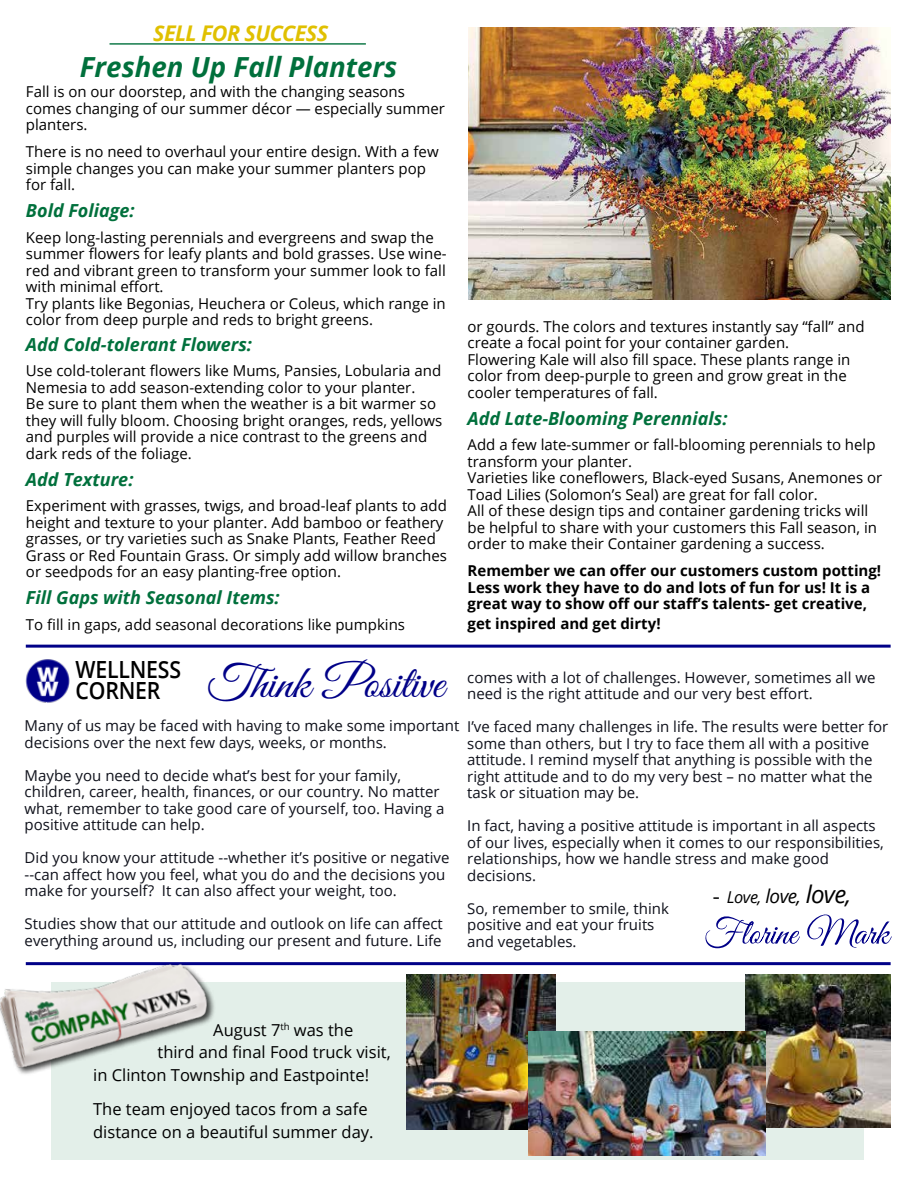
<style>
.page{position:relative;width:918px;height:1188px;background:#fff}
.page>*{position:absolute;margin:0;border:0;box-sizing:border-box;transform-origin:0 0}
.t1{font:46.5px "Great Vibes";color:#000087;scale:1.05 1}
.t2{font:italic 700 27.75px "Open Sans";color:#00703c}
.t3{font:600 23.7px/20.9px "Open Sans";letter-spacing:-.01em;color:#000;scale:.9 1}
.t4{font:italic 700 21.6px "Open Sans";letter-spacing:-.03em;color:#e0c000}
.t5{font:italic 700 18px "Open Sans";color:#00703c}
.t6{font:16.5px/22.5px "Open Sans";color:#000}
.t7{font:italic 16.35px "Open Sans";color:#000}
.t8{font:15px/16.5px "Open Sans";color:#000}
.t9{font:15px/16.5px "Open Sans";color:#0e101a}
.t10{font:700 15px/16.5px "Open Sans";color:#000}
.s1{font-family:"Georgia";font-style:normal;font-size:18.9px}
.s2{font-size:18.9px}
.s3{font-size:24.15px}
</style>
<div class="page">
<div style="left:51px;top:982px;width:812px;height:178px;background:#e3efe9"></div>
<img style="left:468px;top:28px;width:422px;height:272px">
<hr style="left:110px;top:43px;width:256px;height:2px;background:#00703c">
<img style="left:407px;top:974px;width:149px;height:156px">
<hr style="left:26px;top:645px;width:865px;height:3px;background:#000087">
<img style="left:25px;top:659px;width:45px;height:44px">
<svg style="left:705px;top:914px;width:187px;height:34px"></svg>
<hr style="left:26px;top:962px;width:865px;height:3px;background:#000087">
<img style="left:0;top:962px;width:235px;height:112px">
<img style="left:746px;top:975px;width:144px;height:153px">
<img style="left:528px;top:1031px;width:237px;height:125px">
<h3 class="t4" style="left:153px;top:18px;width:176px">SELL FOR SUCCESS</h3>
<h2 class="t2" style="left:80px;top:48px;width:319px">Freshen Up Fall Planters</h2>
<p class="t8" style="left:26px;top:83px;width:420px">Fall is on our doorstep, and with the changing seasons comes changing of our summer décor — especially summer planters.</p>
<p class="t8" style="left:26px;top:143px;width:414px">There is no need to overhaul your entire design. With a few simple changes you can make your summer planters pop for fall.</p>
<p class="t5" style="left:26px;top:198px;width:110px">Bold Foliage:</p>
<p class="t8" style="left:26px;top:229px;width:422px">Keep long-lasting perennials and evergreens and swap the summer flowers for leafy plants and bold grasses. Use wine&shy;red and vibrant green to transform your summer look to fall with minimal effort.<br>Try plants like Begonias, Heuchera or Coleus, which range in color from deep purple and reds to bright greens.</p>
<p class="t5" style="left:26px;top:332px;width:228px">Add Cold-tolerant Flowers:</p>
<p class="t8" style="left:26px;top:362px;width:418px">Use cold-tolerant flowers like Mums, Pansies, Lobularia and Nemesia to add season-extending color to your planter.<br>Be sure to plant them when the weather is a bit warmer so they will fully bloom. Choosing bright oranges, reds, yellows and purples will provide a nice contrast to the greens and dark reds of the foliage.</p>
<p class="t5" style="left:26px;top:467px;width:109px">Add Texture:</p>
<p class="t8" style="left:26px;top:497px;width:423px">Experiment with grasses, twigs, and broad-leaf plants to add height and texture to your planter. Add bamboo or feathery grasses, or try varieties such as Snake Plants, Feather Reed Grass or Red Fountain Grass. Or simply add willow branches or seedpods for an easy planting-free option.</p>
<p class="t5" style="left:26px;top:585px;width:255px">Fill Gaps with Seasonal Items:</p>
<p class="t8" style="left:26px;top:616px;width:381px">To fill in gaps, add seasonal decorations like pumpkins</p>
<p class="t8" style="left:468px;top:318px;width:398px">or gourds. The colors and textures instantly say “fall” and create a focal point for your container garden.<br>Flowering Kale will also fill space. These plants range in color from deep-purple to green and grow great in the cooler temperatures of fall.</p>
<p class="t5" style="left:468px;top:405px;width:261px">Add Late-Blooming Perennials:</p>
<p class="t8" style="left:468px;top:436px;width:416px">Add a few late-summer or fall-blooming perennials to help transform your planter.<br>Varieties like coneflowers, Black-eyed Susans, Anemones or Toad Lilies (Solomon’s Seal) are great for fall color.<br>All of these design tips and container gardening tricks will be helpful to share with your customers this Fall season, in order to make their Container gardening a success.</p>
<p class="t10" style="left:468px;top:562px;width:415px">Remember we can offer our customers custom potting!<br>Less work they have to do and lots of fun for us! It is a great way to show off our staff’s talents- get creative,</p>
<p class="t10" style="left:468px;top:615px;width:195px">get inspired and get dirty!</p>
<h3 class="t3" style="left:76px;top:658px;width:119px">WELLNESS<br>CORNER</h3>
<h1 class="t1" style="left:207px;top:657px;width:227px">Think Positive</h1>
<p class="t9" style="left:25px;top:717px;width:436px">Many of us may be faced with having to make some important decisions over the next few days, weeks, or months.</p>
<p class="t9" style="left:25px;top:767px;width:421px">Maybe you need to decide what’s best for your family, children, career, health, finances, or our country. No matter what, remember to take good care of yourself, too. Having a positive attitude can help.</p>
<p class="t9" style="left:25px;top:849px;width:426px">Did you know your attitude --whether it’s positive or negative --can affect how you feel, what you do and the decisions you make for yourself? It can also affect your weight, too.</p>
<p class="t9" style="left:25px;top:915px;width:420px">Studies show that our attitude and outlook on life can affect everything around us, including our present and future. Life</p>
<p class="t9" style="left:467px;top:668px;width:410px">comes with a lot of challenges. However, sometimes all we need is the right attitude and our very best effort.</p>
<p class="t9" style="left:467px;top:718px;width:423px">I’ve faced many challenges in life. The results were better for some than others, but I try to face them all with a positive attitude. I remind myself that anything is possible with the right attitude and to do my very best – no matter what the task or situation may be.</p>
<p class="t9" style="left:467px;top:817px;width:418px">In fact, having a positive attitude is important in all aspects of our lives, especially when it comes to our responsibilities, relationships, how we handle stress and make good decisions.</p>
<p class="t9" style="left:467px;top:899px;width:203px">So, remember to smile, think positive and eat your fruits and vegetables.</p>
<p class="t7" style="left:713px;top:886px;width:140px"><span class="s1">-</span> Love, <span class="s2">love,</span> <span class="s3">love,</span></p>
<p class="t6" style="left:213px;top:1018px;width:142px">August 7<sup>th</sup> was the</p>
<p class="t6" style="left:158px;top:1041px;width:235px">third and final Food truck visit,</p>
<p class="t6" style="left:93px;top:1063px;width:277px">in Clinton Township and Eastpointe!</p>
<p class="t6" style="left:93px;top:1098px;width:282px">The team enjoyed tacos from a safe distance on a beautiful summer day.</p>
</div>
